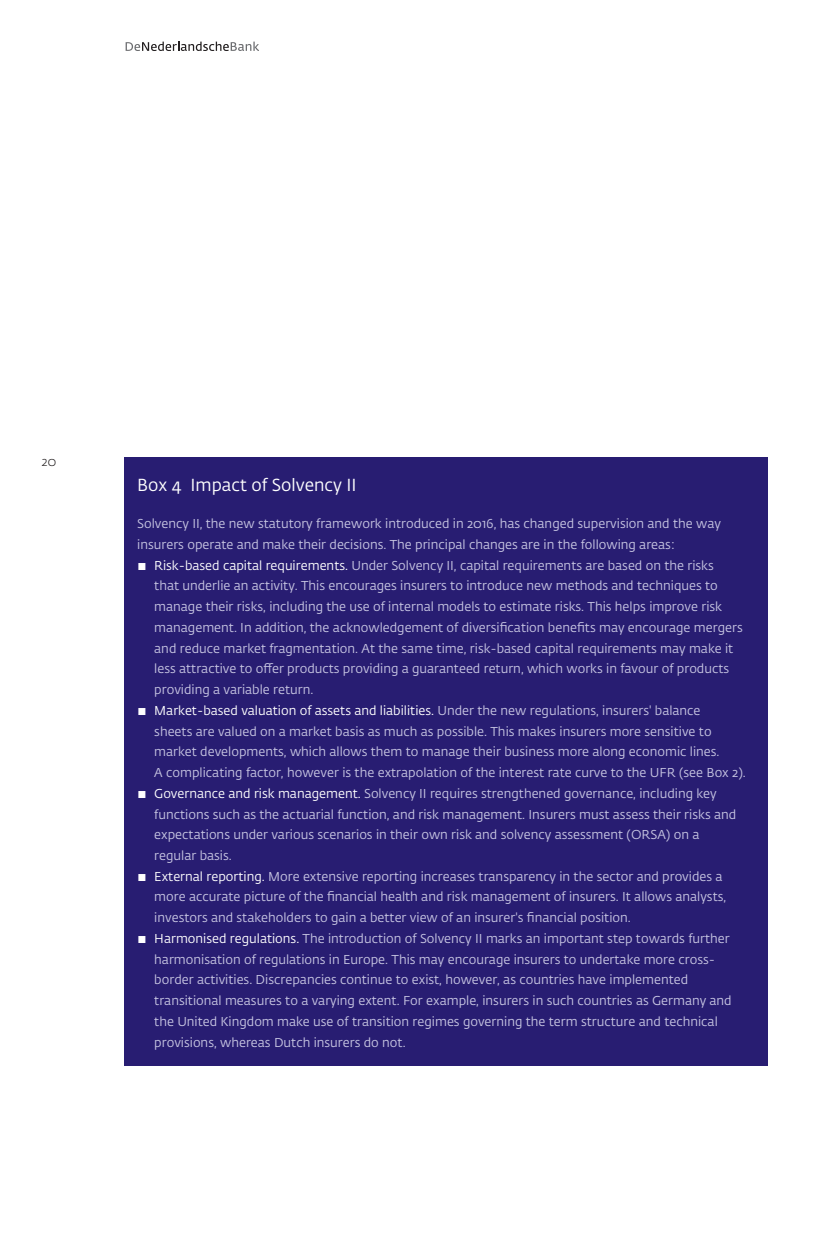
<style>
.page{position:relative;width:830px;height:1244px;background:#fff}
.page>*{position:absolute;margin:0;border:0;box-sizing:border-box;transform-origin:0 0}
.t1{font:17.25px "DNB Fedra";color:#fff}
.t2{font:12.75px/20.7px "DNB Fedra";color:#c6c4e1}
.t3{font:300 12.75px "DNB Fedra";color:#231f20}
.s1{color:#fff}
</style>
<div class="page">
<svg style="left:125px;top:42px;width:134px;height:9px"></svg>
<div style="left:124px;top:457px;width:643px;height:608px;background:#281d72"></div>
<p class="t3" style="left:41px;top:454px;width:16px">20</p>
<h1 class="t1" style="left:137px;top:475px;width:221px">Box 4 Impact of Solvency II</h1>
<p class="t2" style="left:137px;top:513px;width:585px">Solvency II, the new statutory framework introduced in 2016, has changed supervision and the way insurers operate and make their decisions. The principal changes are in the following areas:</p>
<p class="t2" style="left:154px;top:555px;width:589px;text-indent:-17px"><span class="s1">▪ Risk-based capital requirements.</span> Under Solvency II, capital requirements are based on the risks<br>that underlie an activity. This encourages insurers to introduce new methods and techniques to manage their risks, including the use of internal models to estimate risks. This helps improve risk management. In addition, the acknowledgement of diversification benefits may encourage mergers and reduce market fragmentation. At the same time, risk-based capital requirements may make it less attractive to offer products providing a guaranteed return, which works in favour of products providing a variable return.</p>
<p class="t2" style="left:154px;top:700px;width:593px;text-indent:-17px"><span class="s1">▪ Market-based valuation of assets and liabilities.</span> Under the new regulations, insurers' balance<br>sheets are valued on a market basis as much as possible. This makes insurers more sensitive to market developments, which allows them to manage their business more along economic lines.<br>A complicating factor, however is the extrapolation of the interest rate curve to the UFR (see Box 2).</p>
<p class="t2" style="left:154px;top:783px;width:583px;text-indent:-17px"><span class="s1">▪ Governance and risk management.</span> Solvency II requires strengthened governance, including key functions such as the actuarial function, and risk management. Insurers must assess their risks and expectations under various scenarios in their own risk and solvency assessment (ORSA) on a regular basis.</p>
<p class="t2" style="left:154px;top:866px;width:573px;text-indent:-17px"><span class="s1">▪ External reporting.</span> More extensive reporting increases transparency in the sector and provides a more accurate picture of the financial health and risk management of insurers. It allows analysts, investors and stakeholders to gain a better view of an insurer's financial position.</p>
<p class="t2" style="left:154px;top:928px;width:578px;text-indent:-17px"><span class="s1">▪ Harmonised regulations.</span> The introduction of Solvency II marks an important step towards further harmonisation of regulations in Europe. This may encourage insurers to undertake more cross&shy;border activities. Discrepancies continue to exist, however, as countries have implemented transitional measures to a varying extent. For example, insurers in such countries as Germany and the United Kingdom make use of transition regimes governing the term structure and technical provisions, whereas Dutch insurers do not.</p>
</div>
